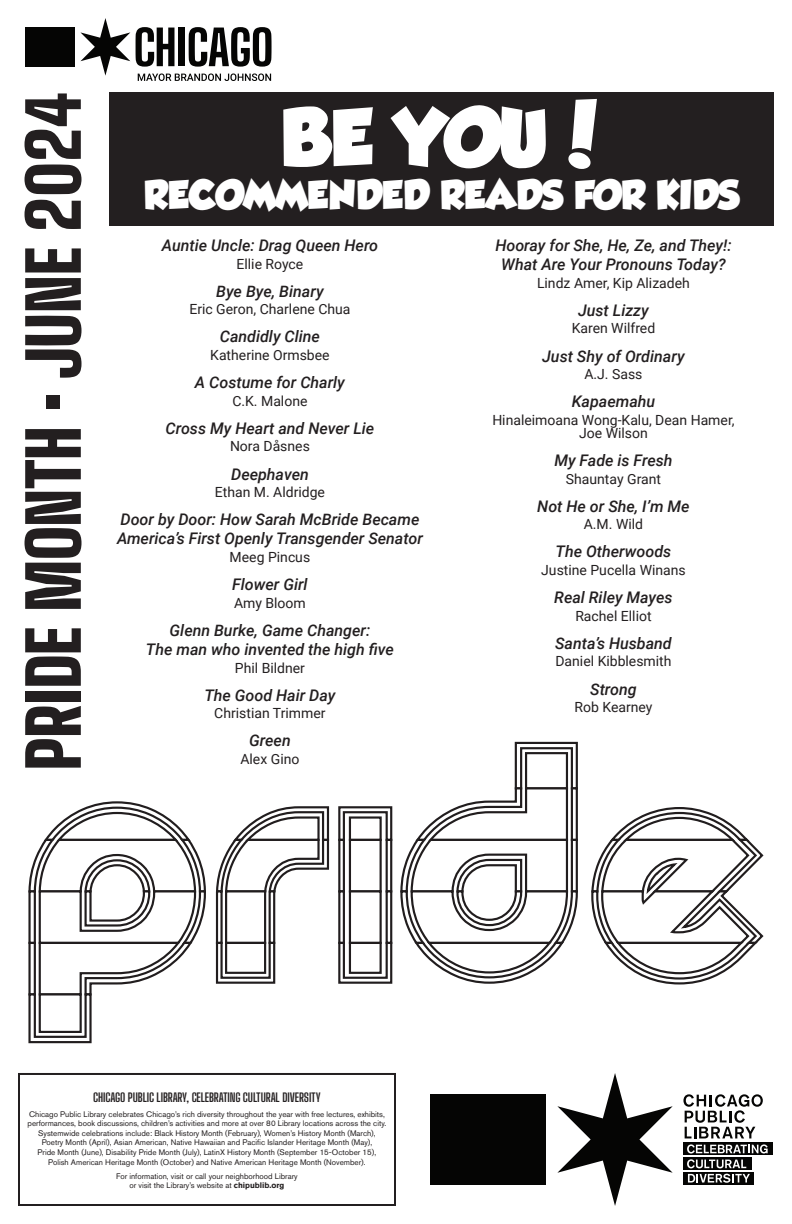
<style>
.page{position:relative;width:792px;height:1224px;background:#fff}
.page>*{position:absolute;margin:0;border:0;box-sizing:border-box;transform-origin:0 0}
.t1{font:72px "GROBOLD";color:#fff}
.t2{font:900 69.5px "Big Shoulders Display";letter-spacing:-.005em;color:#231f20}
.t3{font:36px "GROBOLD";color:#fff}
.t4{font:italic 500 16px/19.2px "Roboto";color:#231f20;text-align:center}
.Author{font:14px/13px "Roboto";color:#231f20;text-align:center}
.Heritage_SBlurb{font:700 12px "Big Shoulders Display";letter-spacing:-.01em;color:#231f20}
.Heritage_SBlurb-2{font:8px/9.6px "Akzidenz Grotesk Pro";color:#231f20;text-align:center}
.s1{font-weight:700}
</style>
<div class="page">
<div style="left:18px;top:1073px;width:378px;height:133px;border:2px solid #231f20"></div>
<svg style="left:557px;top:1073px;width:116px;height:133px"></svg>
<div style="left:430px;top:1094px;width:115px;height:91px;background:#050504"></div>
<svg style="left:683px;top:1094px;width:80px;height:44px"></svg>
<svg style="left:683px;top:1172px;width:71px;height:12px"></svg>
<svg style="left:688px;top:1174px;width:62px;height:9px"></svg>
<svg style="left:683px;top:1157px;width:69px;height:13px"></svg>
<div style="left:683px;top:1143px;width:90px;height:12px;background:#050504"></div>
<svg style="left:687px;top:1144px;width:81px;height:24px"></svg>
<div style="left:109px;top:92px;width:665px;height:133px;background:#231f20"></div>
<svg style="left:138px;top:73px;width:133px;height:8px"></svg>
<svg style="left:80px;top:18px;width:50px;height:58px"></svg>
<div style="left:25px;top:27px;width:50px;height:39px;background:#050504"></div>
<svg style="left:136px;top:27px;width:38px;height:40px"></svg>
<div style="left:179px;top:28px;width:6px;height:38px;background:#050504"></div>
<svg style="left:189px;top:27px;width:83px;height:40px"></svg>
<svg style="left:29px;top:801px;width:177px;height:242px"></svg>
<div style="left:39px;top:993px;width:43px;height:40px;background:#fff;border:2px solid #211d1e"></div>
<svg style="left:215px;top:806px;width:115px;height:178px"></svg>
<svg style="left:338px;top:806px;width:55px;height:36px"></svg>
<div style="left:349px;top:816px;width:33px;height:25px;background:#fff;border:2px solid #211d1e"></div>
<svg style="left:338px;top:839px;width:7px;height:51px"></svg>
<svg style="left:386px;top:839px;width:6px;height:51px"></svg>
<div style="left:349px;top:839px;width:33px;height:53px;background:#fff;border:2px solid #211d1e"></div>
<svg style="left:386px;top:890px;width:6px;height:51px"></svg>
<div style="left:349px;top:890px;width:33px;height:54px;background:#fff;border:2px solid #211d1e"></div>
<svg style="left:338px;top:890px;width:7px;height:51px"></svg>
<svg style="left:338px;top:941px;width:55px;height:43px"></svg>
<div style="left:349px;top:942px;width:33px;height:32px;background:#fff;border:2px solid #211d1e"></div>
<svg style="left:400px;top:742px;width:178px;height:242px"></svg>
<svg style="left:591px;top:807px;width:173px;height:178px"></svg>
<p class="t2" style="left:3px;top:770px;width:681px;rotate:-90deg">PRIDE MONTH • JUNE 2024</p>
<p class="t1" style="left:281px;top:95px;width:323px">BE YOU!</p>
<p class="t3" style="left:144px;top:173px;width:597px">RECOMMENDED READS FOR KIDS</p>
<p class="t4" style="left:162px;top:235px;width:218px">Auntie Uncle: Drag Queen Hero</p>
<p class="Author" style="left:237px;top:257px;width:68px">Ellie Royce</p>
<p class="t4" style="left:216px;top:281px;width:109px">Bye Bye, Binary</p>
<p class="Author" style="left:189px;top:302px;width:163px">Eric Geron, Charlene Chua</p>
<p class="t4" style="left:220px;top:327px;width:102px">Candidly Cline</p>
<p class="Author" style="left:210px;top:348px;width:121px">Katherine Ormsbee</p>
<p class="t4" style="left:195px;top:372px;width:151px">A Costume for Charly</p>
<p class="Author" style="left:232px;top:394px;width:77px">C.K. Malone</p>
<p class="t4" style="left:166px;top:418px;width:210px">Cross My Heart and Never Lie</p>
<p class="Author" style="left:230px;top:439px;width:81px">Nora Dåsnes</p>
<p class="t4" style="left:231px;top:464px;width:79px">Deephaven</p>
<p class="Author" style="left:215px;top:485px;width:112px">Ethan M. Aldridge</p>
<p class="t4" style="left:117px;top:509px;width:307px;text-align:left">Door by Door: How Sarah McBride Became<br>America’s First Openly Transgender Senator</p>
<p class="Author" style="left:230px;top:550px;width:82px">Meeg Pincus</p>
<p class="t4" style="left:232px;top:574px;width:77px">Flower Girl</p>
<p class="Author" style="left:234px;top:596px;width:73px">Amy Bloom</p>
<p class="t4" style="left:146px;top:620px;width:250px">Glenn Burke, Game Changer:<br>The man who invented the high five</p>
<p class="Author" style="left:235px;top:661px;width:72px">Phil Bildner</p>
<p class="t4" style="left:204px;top:685px;width:133px">The Good Hair Day</p>
<p class="Author" style="left:214px;top:706px;width:113px">Christian Trimmer</p>
<p class="t4" style="left:249px;top:731px;width:43px">Green</p>
<p class="Author" style="left:240px;top:752px;width:61px">Alex Gino</p>
<p class="t4" style="left:495px;top:235px;width:238px">Hooray for She, He, Ze, and They!:<br>What Are Your Pronouns Today?</p>
<p class="Author" style="left:537px;top:276px;width:154px">Lindz Amer, Kip Alizadeh</p>
<p class="t4" style="left:578px;top:300px;width:72px">Just Lizzy</p>
<p class="Author" style="left:572px;top:321px;width:85px">Karen Wilfred</p>
<p class="t4" style="left:542px;top:346px;width:144px">Just Shy of Ordinary</p>
<p class="Author" style="left:584px;top:367px;width:60px">A.J. Sass</p>
<p class="t4" style="left:572px;top:391px;width:85px">Kapaemahu</p>
<p class="Author" style="left:492px;top:413px;width:244px">Hinaleimoana Wong-Kalu, Dean Hamer,<br>Joe Wilson</p>
<p class="t4" style="left:554px;top:450px;width:120px">My Fade is Fresh</p>
<p class="Author" style="left:566px;top:472px;width:97px">Shauntay Grant</p>
<p class="t4" style="left:537px;top:496px;width:154px">Not He or She, I’m Me</p>
<p class="Author" style="left:584px;top:517px;width:61px">A.M. Wild</p>
<p class="t4" style="left:556px;top:542px;width:117px">The Otherwoods</p>
<p class="Author" style="left:541px;top:563px;width:146px">Justine Pucella Winans</p>
<p class="t4" style="left:554px;top:587px;width:120px">Real Riley Mayes</p>
<p class="Author" style="left:575px;top:609px;width:78px">Rachel Elliot</p>
<p class="t4" style="left:555px;top:633px;width:118px">Santa’s Husband</p>
<p class="Author" style="left:555px;top:654px;width:118px">Daniel Kibblesmith</p>
<p class="t4" style="left:590px;top:679px;width:48px">Strong</p>
<p class="Author" style="left:574px;top:700px;width:79px">Rob Kearney</p>
<p class="Heritage_SBlurb" style="left:93px;top:1090px;width:229px">CHICAGO PUBLIC LIBRARY, CELEBRATING CULTURAL DIVERSITY</p>
<p class="Heritage_SBlurb-2" style="left:28px;top:1109px;width:360px">Chicago Public Library celebrates Chicago’s rich diversity throughout the year with free lectures, exhibits, performances, book discussions, children’s activities and more at over 80 Library locations across the city.<br>Systemwide celebrations include: Black History Month (February), Women’s History Month (March), Poetry Month (April), Asian American, Native Hawaiian and Pacific Islander Heritage Month (May),<br>Pride Month (June), Disability Pride Month (July), LatinX History Month (September 15-October 15), Polish American Heritage Month (October) and Native American Heritage Month (November).</p>
<p class="Heritage_SBlurb-2" style="left:116px;top:1171px;width:183px">For information, visit or call your neighborhood Library or visit the Library’s website at <span class="s1">chipublib.org</span></p>
</div>
